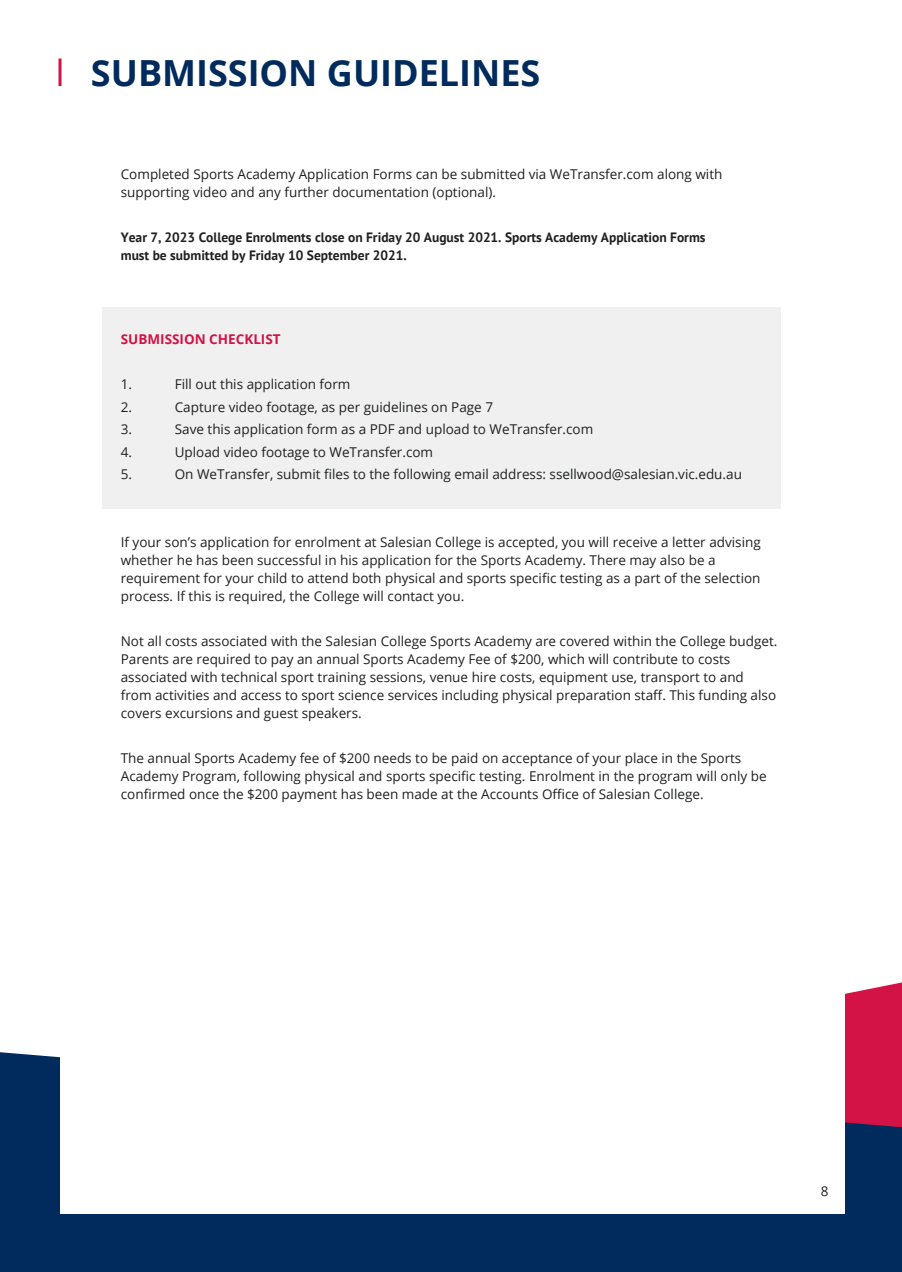
<style>
.page{position:relative;width:902px;height:1272px;background:#fff}
.page>*{position:absolute;margin:0;border:0;box-sizing:border-box;transform-origin:0 0}
.t1{font:700 36px "Open Sans";color:#002b5c}
.t2{font:13.5px/18px "Open Sans";color:#1f2020}
.t3{font:700 13.5px/18px "PT Sans";color:#1f2020}
.t4{font:700 13.5px "Open Sans";color:#d31245}
</style>
<div class="page">
<svg style="left:845px;top:982px;width:57px;height:70px;fill:#d31245"></svg>
<svg style="left:0;top:1052px;width:902px;height:220px;fill:#002b5c"></svg>
<div style="left:60px;top:110px;width:784px;height:1103px;background:#fff"></div>
<div style="left:103px;top:307px;width:678px;height:201px;background:#f0f0f1"></div>
<svg style="left:58px;top:59px;width:4px;height:27px"></svg>
<p class="t1" style="left:91px;top:48px;width:451px">SUBMISSION GUIDELINES</p>
<p class="t2" style="left:121px;top:165px;width:603px">Completed Sports Academy Application Forms can be submitted via WeTransfer.com along with supporting video and any further documentation (optional).</p>
<p class="t3" style="left:121px;top:228px;width:586px">Year 7, 2023 College Enrolments close on Friday 20 August 2021. Sports Academy Application Forms must be submitted by Friday 10 September 2021.</p>
<p class="t4" style="left:121px;top:330px;width:161px">SUBMISSION CHECKLIST</p>
<p class="t2" style="left:121px;top:375px;width:13px">1.</p>
<p class="t2" style="left:175px;top:375px;width:177px">Fill out this application form</p>
<p class="t2" style="left:121px;top:397px;width:13px">2.</p>
<p class="t2" style="left:175px;top:397px;width:320px">Capture video footage, as per guidelines on Page 7</p>
<p class="t2" style="left:121px;top:420px;width:13px">3.</p>
<p class="t2" style="left:175px;top:420px;width:420px">Save this application form as a PDF and upload to WeTransfer.com</p>
<p class="t2" style="left:121px;top:442px;width:13px">4.</p>
<p class="t2" style="left:175px;top:442px;width:260px">Upload video footage to WeTransfer.com</p>
<p class="t2" style="left:121px;top:465px;width:13px">5.</p>
<p class="t2" style="left:175px;top:465px;width:569px">On WeTransfer, submit files to the following email address: ssellwood@salesian.vic.edu.au</p>
<p class="t2" style="left:121px;top:532px;width:641px">If your son’s application for enrolment at Salesian College is accepted, you will receive a letter advising whether he has been successful in his application for the Sports Academy. There may also be a requirement for your child to attend both physical and sports specific testing as a part of the selection process. If this is required, the College will contact you.</p>
<p class="t2" style="left:121px;top:631px;width:658px">Not all costs associated with the Salesian College Sports Academy are covered within the College budget.<br>Parents are required to pay an annual Sports Academy Fee of $200, which will contribute to costs associated with technical sport training sessions, venue hire costs, equipment use, transport to and from activities and access to sport science services including physical preparation staff. This funding also covers excursions and guest speakers.</p>
<p class="t2" style="left:121px;top:748px;width:647px">The annual Sports Academy fee of $200 needs to be paid on acceptance of your place in the Sports<br>Academy Program, following physical and sports specific testing. Enrolment in the program will only be confirmed once the $200 payment has been made at the Accounts Office of Salesian College.</p>
<p class="t2" style="left:821px;top:1181px;width:9px">8</p>
</div>
